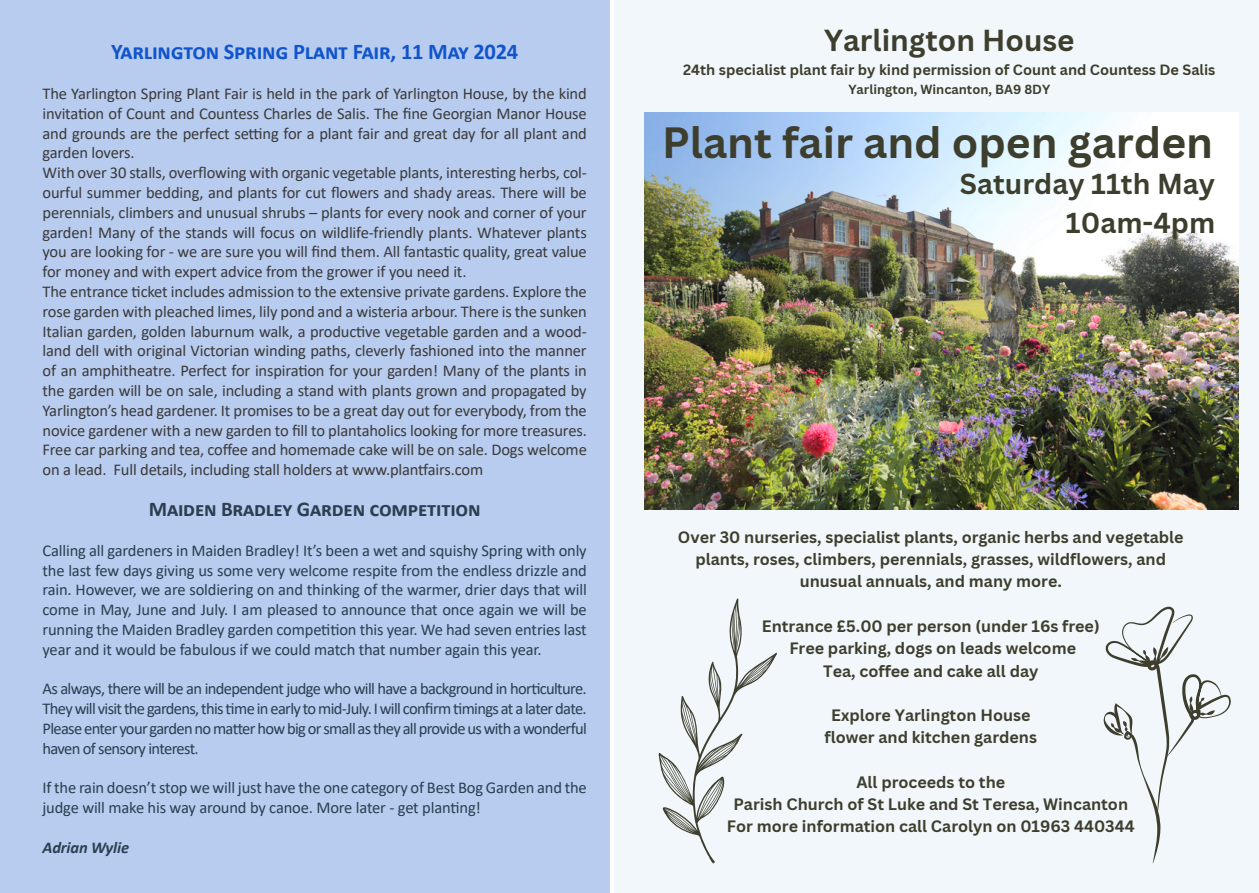
<style>
.page{position:relative;width:1259px;height:893px;background:#fff}
.page>*{position:absolute;margin:0;border:0;box-sizing:border-box;transform-origin:0 0}
.t1{font:700 42.6px "Canva Sans";color:#3d3e2d}
.t2{font:700 29.55px "Canva Sans";color:#3d3e2d}
.t3{font:700 28.05px/39.3px "Canva Sans";color:#3d3e2d;text-align:right}
.t4{font:700 22.5px "Calibri";letter-spacing:-.01em;color:#15c}
.t5{font:700 21px "Calibri";letter-spacing:-.01em;color:#2c3e50}
.t6{font:16.5px/19.8px "Calibri";letter-spacing:-.01em;color:#3a3a3a}
.t7{font:16.5px/19.8px "Calibri";letter-spacing:-.015em;color:#2c3e50;text-align:justify}
.t8{font:italic 700 16.5px "Calibri";letter-spacing:-.01em;color:#2c3e50}
.t9{font:700 16.05px/22.2px "Canva Sans";color:#3d3e2d;text-align:center}
.t10{font:700 14.55px "Canva Sans";color:#3d3e2d}
.t11{font:700 12.9px "Canva Sans";color:#3d3e2d}
</style>
<div class="page">
<div style="left:0;top:0;width:609px;height:893px;background:#b8ccef"></div>
<div style="left:614px;top:0;width:645px;height:893px;background:#f1f7fa"></div>
<img style="left:644px;top:113px;width:595px;height:397px">
<svg style="left:658px;top:599px;width:119px;height:265px"></svg>
<svg style="left:1103px;top:607px;width:127px;height:256px"></svg>
<h3 class="t4" style="left:111px;top:36px;width:409px">Yarlington Spring Plant Fair, 11 May 2024</h3>
<p class="t6" style="left:43px;top:83px;width:546px">The Yarlington Spring Plant Fair is held in the park of Yarlington House, by the kind invitation of Count and Countess Charles de Salis. The fine Georgian Manor House and grounds are the perfect setting for a plant fair and great day for all plant and garden lovers.<br>With over 30 stalls, overflowing with organic vegetable plants, interesting herbs, col&shy;ourful summer bedding, and plants for cut flowers and shady areas. There will be perennials, climbers and unusual shrubs – plants for every nook and corner of your garden! Many of the stands will focus on wildlife-friendly plants. Whatever plants you are looking for - we are sure you will find them. All fantastic quality, great value for money and with expert advice from the grower if you need it.<br>The entrance ticket includes admission to the extensive private gardens. Explore the rose garden with pleached limes, lily pond and a wisteria arbour. There is the sunken Italian garden, golden laburnum walk, a productive vegetable garden and a wood&shy;land dell with original Victorian winding paths, cleverly fashioned into the manner of an amphitheatre. Perfect for inspiration for your garden! Many of the plants in the garden will be on sale, including a stand with plants grown and propagated by Yarlington’s head gardener. It promises to be a great day out for everybody, from the novice gardener with a new garden to fill to plantaholics looking for more treasures.<br>Free car parking and tea, coffee and homemade cake will be on sale. Dogs welcome on a lead. Full details, including stall holders at www.plantfairs.com</p>
<p class="t5" style="left:149px;top:494px;width:333px">Maiden Bradley Garden competition</p>
<p class="t7" style="left:43px;top:540px;width:546px">Calling all gardeners in Maiden Bradley! It’s been a wet and squishy Spring with only the last few days giving us some very welcome respite from the endless drizzle and rain. However, we are soldiering on and thinking of the warmer, drier days that will come in May, June and July. I am pleased to announce that once again we will be running the Maiden Bradley garden competition this year. We had seven entries last year and it would be fabulous if we could match that number again this year.</p>
<p class="t7" style="left:43px;top:678px;width:546px">As always, there will be an independent judge who will have a background in horticulture.<br>They will visit the gardens, this time in early to mid-July. I will confirm timings at a later date.<br>Please enter your garden no matter how big or small as they all provide us with a wonderful haven of sensory interest.</p>
<p class="t7" style="left:43px;top:777px;width:546px">If the rain doesn’t stop we will just have the one category of Best Bog Garden and the judge will make his way around by canoe. More later - get planting!</p>
<p class="t8" style="left:43px;top:836px;width:88px">Adrian Wylie</p>
<h2 class="t2" style="left:824px;top:22px;width:252px">Yarlington House</h2>
<p class="t10" style="left:683px;top:61px;width:534px">24th specialist plant fair by kind permission of Count and Countess De Salis</p>
<p class="t11" style="left:848px;top:81px;width:203px">Yarlington, Wincanton, BA9 8DY</p>
<h1 class="t1" style="left:662px;top:117px;width:552px">Plant fair and open garden</h1>
<h3 class="t3" style="left:960px;top:165px;width:257px">Saturday 11th May<br>10am-4pm</h3>
<p class="t9" style="left:678px;top:526px;width:507px">Over 30 nurseries, specialist plants, organic herbs and vegetable plants, roses, climbers, perennials, grasses, wildflowers, and unusual annuals, and many more.</p>
<p class="t9" style="left:762px;top:615px;width:339px">Entrance £5.00 per person (under 16s free)<br>Free parking, dogs on leads welcome<br>Tea, coffee and cake all day</p>
<p class="t9" style="left:824px;top:704px;width:214px">Explore Yarlington House flower and kitchen gardens</p>
<p class="t9" style="left:727px;top:771px;width:409px">All proceeds to the<br>Parish Church of St Luke and St Teresa, Wincanton<br>For more information call Carolyn on 01963 440344</p>
</div>
